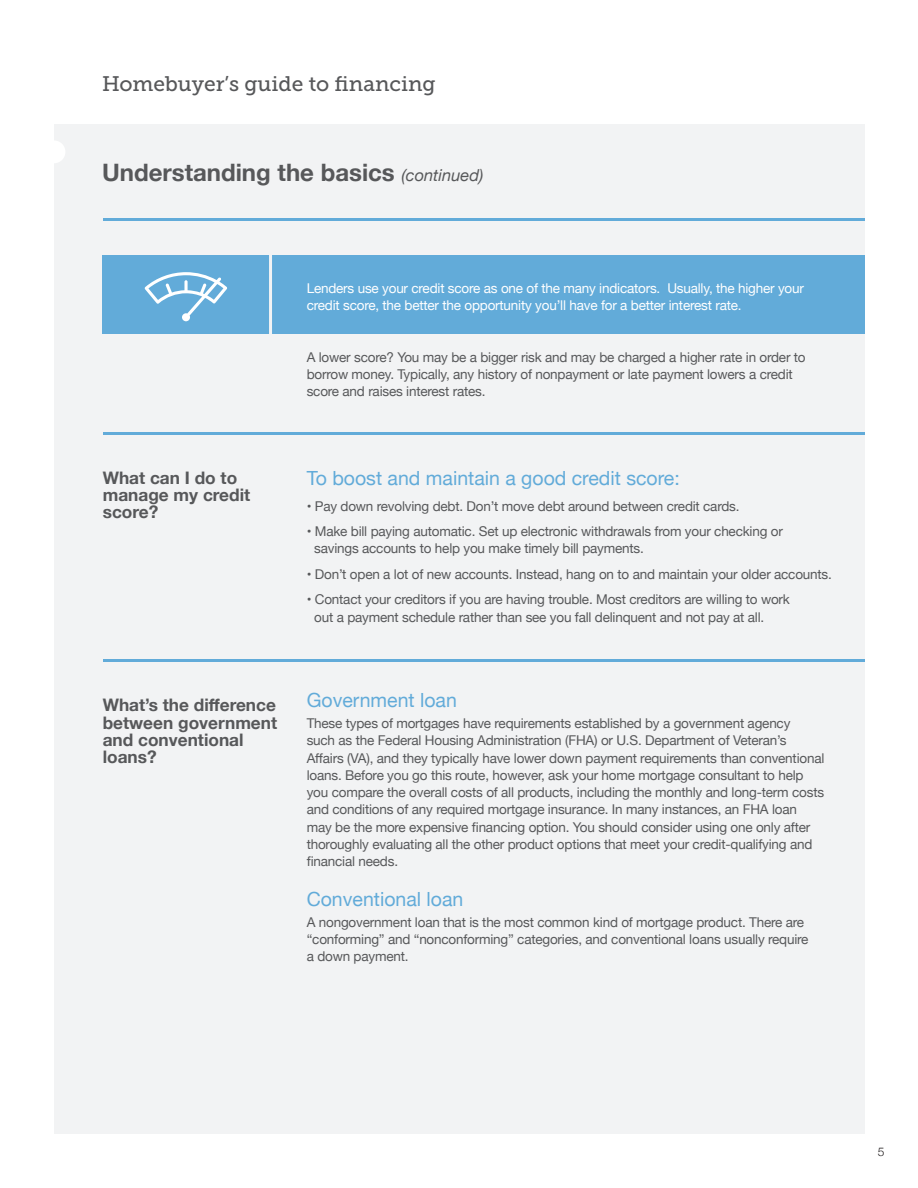
<style>
.page{position:relative;width:918px;height:1188px;background:#fff}
.page>*{position:absolute;margin:0;border:0;box-sizing:border-box;transform-origin:0 0}
.t1{font:700 24px "Helvetica Neue";color:#57585a}
.t2{font:21px "Museo Slab 500";color:#57585a}
.t3{font:19.5px "Helvetica Neue";color:#62abd9}
.t4{font:700 17.25px/17.2px "Helvetica Neue";color:#57585a}
.t5{font:13.5px/17.2px "Helvetica Neue";letter-spacing:-.015em;color:#57585a}
.t6{font:13.5px/17.2px "Helvetica Neue";letter-spacing:-.015em;color:#fff}
.t7{font:300 12px "Helvetica Neue";color:#231f20}
.s1{font-weight:400;font-style:italic;font-size:16.5px}
</style>
<div class="page">
<div style="left:54px;top:125px;width:811px;height:1009px;background:#f2f3f4"></div>
<div style="left:278px;top:255px;width:587px;height:79px;background:#62abd9"></div>
<div style="left:103px;top:255px;width:181px;height:79px;background:#62abd9"></div>
<div style="left:43px;top:140px;width:22px;height:23px;background:#fff;border-radius:50%"></div>
<hr style="left:103px;top:218px;width:762px;height:3px;background:#62abd9">
<hr style="left:103px;top:432px;width:762px;height:2px;background:#62abd9">
<hr style="left:103px;top:659px;width:762px;height:3px;background:#62abd9">
<svg style="left:145px;top:272px;width:82px;height:49px"></svg>
<hr style="left:269px;top:253px;width:3px;height:82px;background:#f2f3f4">
<p class="t2" style="left:102px;top:72px;width:335px">Homebuyer’s guide to financing</p>
<p class="t1" style="left:102px;top:153px;width:383px">Understanding the basics <span class="s1">(continued)</span></p>
<p class="t6" style="left:307px;top:280px;width:499px">Lenders use your credit score as one of the many indicators. Usually, the higher your credit score, the better the opportunity you’ll have for a better interest rate.</p>
<p class="t5" style="left:307px;top:349px;width:501px">A lower score? You may be a bigger risk and may be charged a higher rate in order to borrow money. Typically, any history of nonpayment or late payment lowers a credit</p>
<p class="t5" style="left:307px;top:383px;width:180px">score and raises interest rates.</p>
<p class="t4" style="left:103px;top:470px;width:149px">What can I do to manage my credit score?</p>
<p class="t4" style="left:103px;top:697px;width:176px">What’s the difference between government and conventional loans?</p>
<p class="t3" style="left:307px;top:464px;width:375px">To boost and maintain a good credit score:</p>
<p class="t5" style="left:307px;top:498px;width:434px">• Pay down revolving debt. Don’t move debt around between credit cards.</p>
<p class="t5" style="left:307px;top:523px;width:478px">• Make bill paying automatic. Set up electronic withdrawals from your checking or</p>
<p class="t5" style="left:314px;top:541px;width:331px">savings accounts to help you make timely bill payments.</p>
<p class="t5" style="left:307px;top:566px;width:527px">• Don’t open a lot of new accounts. Instead, hang on to and maintain your older accounts.</p>
<p class="t5" style="left:307px;top:592px;width:485px">• Contact your creditors if you are having trouble. Most creditors are willing to work</p>
<p class="t5" style="left:314px;top:609px;width:452px">out a payment schedule rather than see you fall delinquent and not pay at all.</p>
<p class="t3" style="left:307px;top:686px;width:152px">Government loan</p>
<p class="t5" style="left:307px;top:715px;width:485px">These types of mortgages have requirements established by a government agency</p>
<p class="t5" style="left:307px;top:733px;width:481px">such as the Federal Housing Administration (FHA) or U.S. Department of Veteran’s</p>
<p class="t5" style="left:307px;top:750px;width:519px">Affairs (VA), and they typically have lower down payment requirements than conventional loans. Before you go this route, however, ask your home mortgage consultant to help</p>
<p class="t5" style="left:307px;top:784px;width:519px">you compare the overall costs of all products, including the monthly and long-term costs</p>
<p class="t5" style="left:307px;top:802px;width:507px">and conditions of any required mortgage insurance. In many instances, an FHA loan may be the more expensive financing option. You should consider using one only after thoroughly evaluating all the other product options that meet your credit-qualifying and financial needs.</p>
<p class="t3" style="left:307px;top:885px;width:158px">Conventional loan</p>
<p class="t5" style="left:307px;top:914px;width:503px">A nongovernment loan that is the most common kind of mortgage product. There are “conforming” and “nonconforming” categories, and conventional loans usually require</p>
<p class="t5" style="left:307px;top:949px;width:103px">a down payment.</p>
<p class="t7" style="left:878px;top:1142px;width:8px">5</p>
</div>
